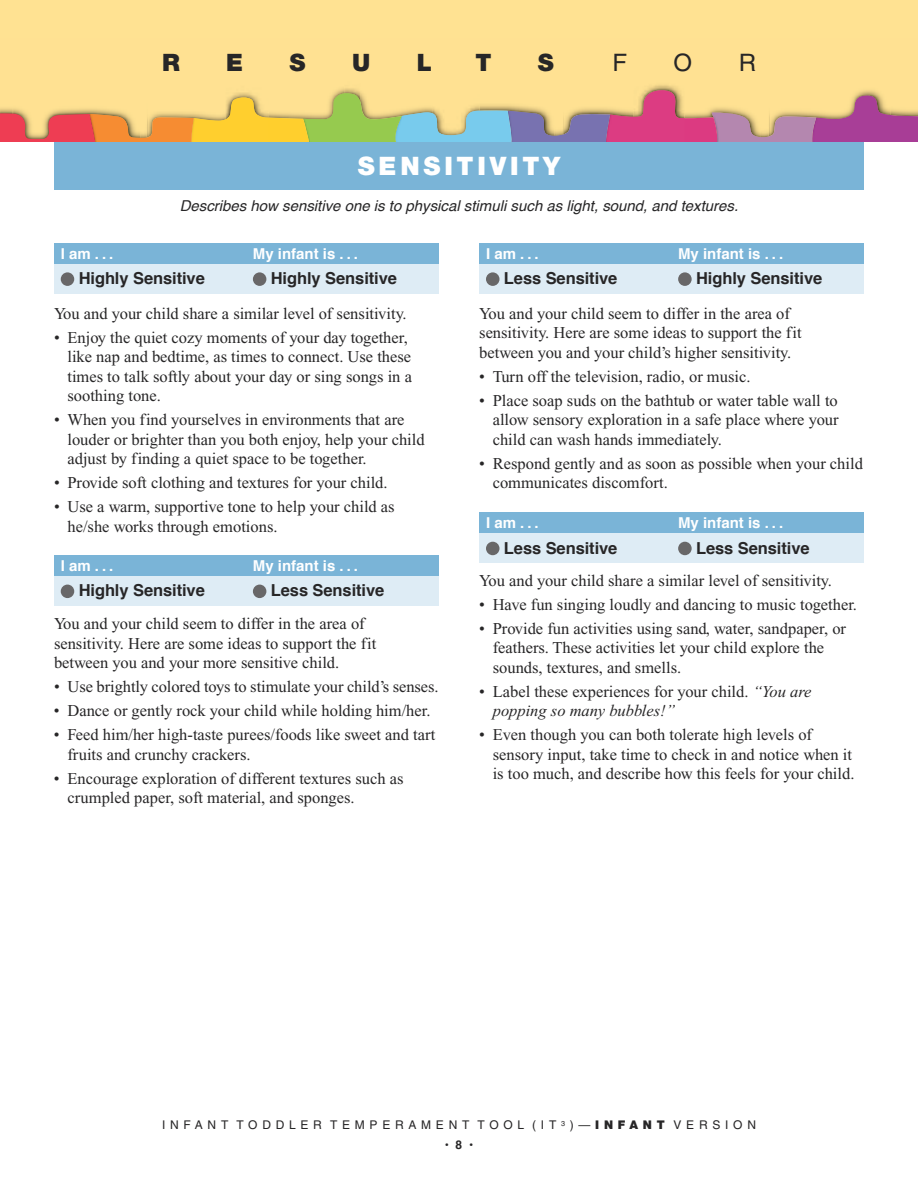
<style>
.page{position:relative;width:918px;height:1188px;background:#fff}
.page>*{position:absolute;margin:0;border:0;box-sizing:border-box;transform-origin:0 0}
.t1{font:900 25.5px "Helvetica Neue";letter-spacing:.15em;color:#fff}
.t2{font:900 24px "Helvetica Neue";color:#272627}
.t3{font:24px "Helvetica";color:#272627}
.t4{font:16.5px/19.5px "Times New Roman";color:#272627}
.t5{font:700 16.5px "Helvetica";letter-spacing:-.005em;color:#272627}
.t6{font:700 15px "Helvetica";color:#fff}
.t7{font:italic 15px "Helvetica";color:#272627}
.t8{font:12px "Helvetica";letter-spacing:.395em;color:#272627}
.t9{font:700 12px "Helvetica";color:#272627}
.s1{font-style:italic}
.s2{font-family:"Helvetica Neue";font-weight:900}
</style>
<div class="page">
<div style="left:54px;top:54px;width:810px;height:135px;background:#7ab4d7"></div>
<div style="left:0;top:0;width:918px;height:142px;background:#ffe292"></div>
<svg style="left:0;top:89px;width:918px;height:53px"></svg>
<div style="left:54px;top:243px;width:385px;height:51px;background:#deecf5"></div>
<div style="left:54px;top:243px;width:385px;height:20px;background:#7ab4d7"></div>
<div style="left:61px;top:272px;width:13px;height:14px;background:#686768;border-radius:50%"></div>
<div style="left:253px;top:272px;width:13px;height:14px;background:#686768;border-radius:50%"></div>
<div style="left:54px;top:555px;width:385px;height:51px;background:#deecf5"></div>
<div style="left:54px;top:555px;width:385px;height:20px;background:#7ab4d7"></div>
<div style="left:61px;top:585px;width:13px;height:13px;background:#686768;border-radius:50%"></div>
<div style="left:253px;top:585px;width:13px;height:13px;background:#686768;border-radius:50%"></div>
<div style="left:479px;top:512px;width:385px;height:51px;background:#deecf5"></div>
<div style="left:479px;top:512px;width:385px;height:21px;background:#7ab4d7"></div>
<div style="left:486px;top:542px;width:14px;height:13px;background:#686768;border-radius:50%"></div>
<div style="left:678px;top:542px;width:14px;height:13px;background:#686768;border-radius:50%"></div>
<div style="left:479px;top:243px;width:385px;height:51px;background:#deecf5"></div>
<div style="left:479px;top:243px;width:385px;height:20px;background:#7ab4d7"></div>
<div style="left:486px;top:272px;width:14px;height:14px;background:#686768;border-radius:50%"></div>
<div style="left:678px;top:272px;width:14px;height:14px;background:#686768;border-radius:50%"></div>
<h2 class="t2" style="left:162px;top:54px;width:19px">R</h2>
<h2 class="t2" style="left:226px;top:54px;width:18px">E</h2>
<h2 class="t2" style="left:290px;top:54px;width:18px">S</h2>
<h2 class="t2" style="left:352px;top:54px;width:20px">U</h2>
<h2 class="t2" style="left:417px;top:54px;width:17px">L</h2>
<h2 class="t2" style="left:475px;top:54px;width:18px">T</h2>
<h2 class="t2" style="left:538px;top:54px;width:18px">S</h2>
<h2 class="t3" style="left:612px;top:54px;width:16px">F</h2>
<h2 class="t3" style="left:674px;top:54px;width:20px">O</h2>
<h2 class="t3" style="left:739px;top:54px;width:19px">R</h2>
<h1 class="t1" style="left:358px;top:157px;width:204px">SENSITIVITY</h1>
<p class="t7" style="left:180px;top:199px;width:560px">Describes how sensitive one is to physical stimuli such as light, sound, and textures.</p>
<p class="t6" style="left:61px;top:247px;width:54px">iam...</p>
<p class="t6" style="left:253px;top:247px;width:107px">my infant is . . .</p>
<p class="t5" style="left:79px;top:272px;width:128px">highly sensitive</p>
<p class="t5" style="left:271px;top:272px;width:128px">highly sensitive</p>
<p class="t4" style="left:54px;top:305px;width:354px">You and your child share a similar level of sensitivity.</p>
<p class="t4" style="left:68px;top:329px;width:346px;text-indent:-14px">• Enjoy the quiet cozy moments of your day together, like nap and bedtime, as times to connect. Use these times to talk softly about your day or sing songs in a soothing tone.</p>
<p class="t4" style="left:68px;top:411px;width:359px;text-indent:-14px">• When you find yourselves in environments that are louder or brighter than you both enjoy, help your child adjust by finding a quiet space to be together.</p>
<p class="t4" style="left:54px;top:474px;width:335px">• Provide soft clothing and textures for your child.</p>
<p class="t4" style="left:68px;top:498px;width:329px;text-indent:-14px">• Use a warm, supportive tone to help your child as he/she works through emotions.</p>
<p class="t6" style="left:61px;top:559px;width:54px">iam...</p>
<p class="t6" style="left:253px;top:559px;width:107px">my infant is . . .</p>
<p class="t5" style="left:79px;top:584px;width:128px">highly sensitive</p>
<p class="t5" style="left:271px;top:584px;width:115px">less sensitive</p>
<p class="t4" style="left:54px;top:615px;width:324px">You and your child seem to differ in the area of sensitivity. Here are some ideas to support the fit between you and your more sensitive child.</p>
<p class="t4" style="left:54px;top:678px;width:386px">• Use brightly colored toys to stimulate your child’s senses.</p>
<p class="t4" style="left:54px;top:702px;width:378px">• Dance or gently rock your child while holding him/her.</p>
<p class="t4" style="left:67px;top:726px;width:369px;text-indent:-14px">• Feed him/her high-taste purees/foods like sweet and tart fruits and crunchy crackers.</p>
<p class="t4" style="left:67px;top:770px;width:338px;text-indent:-14px">• Encourage exploration of different textures such as crumpled paper, soft material, and sponges.</p>
<p class="t6" style="left:486px;top:247px;width:54px">iam...</p>
<p class="t6" style="left:678px;top:247px;width:107px">my infant is . . .</p>
<p class="t5" style="left:504px;top:272px;width:115px">less sensitive</p>
<p class="t5" style="left:696px;top:272px;width:128px">highly sensitive</p>
<p class="t4" style="left:479px;top:305px;width:324px">You and your child seem to differ in the area of sensitivity. Here are some ideas to support the fit between you and your child’s higher sensitivity.</p>
<p class="t4" style="left:479px;top:368px;width:273px">• Turn off the television, radio, or music.</p>
<p class="t4" style="left:493px;top:392px;width:347px;text-align:justify;text-indent:-14px">• Place soap suds on the bathtub or water table wall to allow sensory exploration in a safe place where your child can wash hands immediately.</p>
<p class="t4" style="left:493px;top:455px;width:372px;text-indent:-14px">• Respond gently and as soon as possible when your child communicates discomfort.</p>
<p class="t6" style="left:486px;top:517px;width:54px">iam...</p>
<p class="t6" style="left:678px;top:517px;width:107px">my infant is . . .</p>
<p class="t5" style="left:504px;top:541px;width:115px">less sensitive</p>
<p class="t5" style="left:696px;top:541px;width:115px">less sensitive</p>
<p class="t4" style="left:479px;top:572px;width:354px">You and your child share a similar level of sensitivity.</p>
<p class="t4" style="left:479px;top:596px;width:379px">• Have fun singing loudly and dancing to music together.</p>
<p class="t4" style="left:493px;top:620px;width:355px;text-indent:-14px">• Provide fun activities using sand, water, sandpaper, or feathers. These activities let your child explore the sounds, textures, and smells.</p>
<p class="t4" style="left:493px;top:683px;width:320px;text-indent:-14px">• Label these experiences for your child. <span class="s1">“You are popping so many bubbles!”</span></p>
<p class="t4" style="left:493px;top:726px;width:363px;text-indent:-13px">• Even though you can both tolerate high levels of sensory input, take time to check in and notice when it is too much, and describe how this feels for your child.</p>
<p class="t8" style="left:162px;top:1121px;width:595px">INFANT TODDLER TEMPERAMENT TOOL (IT <sup>3</sup> )—<span class="s2">INFANT</span> VERSION</p>
<p class="t9" style="left:445px;top:1139px;width:30px">•8•</p>
</div>
